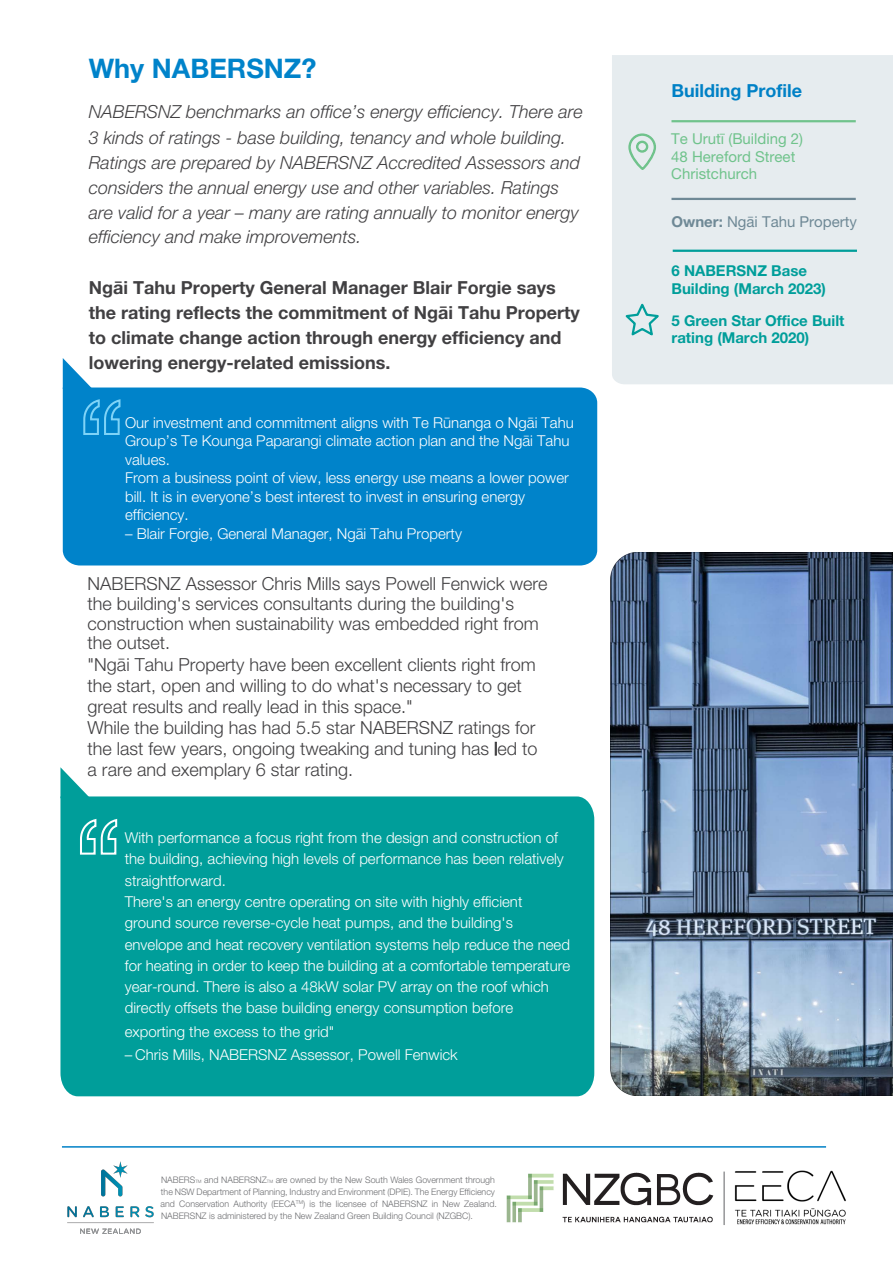
<style>
.page{position:relative;width:893px;height:1263px;background:#fff}
.page>*{position:absolute;margin:0;border:0;box-sizing:border-box;transform-origin:0 0}
.t1{font:700 27px "Helvetica Neue LT Pro";color:#0083ca}
.t2{font:300 18px/20.7px "Helvetica Neue LT Pro";color:#414042}
.t3{font:italic 300 18px/24.9px "Helvetica Neue LT Pro";color:#414042}
.t4{font:700 18px/25.2px "Helvetica Neue LT Pro";color:#414042}
.t5{font:700 18px "Helvetica Neue LT Pro";color:#0081c6}
.t6{font:300 15px/21.3px "Helvetica Neue LT Pro";color:#fff}
.t7{font:700 15px/18px "Helvetica Neue LT Pro";color:#009e9a}
.t8{font:15px/17.4px "Helvetica Neue LT Pro";color:#70c38c}
.t9{font:15px "Helvetica Neue LT Pro";color:#6f8996}
.t10{font:300 9px/12px "Helvetica Neue LT Pro";color:#6d6e71}
.s1{font-size:4.5px}
.s2{font-weight:700}
</style>
<div class="page">
<div style="left:60px;top:796px;width:534px;height:300px;background:#009e9a"></div>
<svg style="left:60px;top:767px;width:30px;height:31px"></svg>
<img style="left:610px;top:552px;width:283px;height:543px">
<div style="left:63px;top:387px;width:534px;height:178px;background:#0083ca"></div>
<div style="left:612px;top:55px;width:281px;height:329px;background:#e6ecef"></div>
<hr style="left:671px;top:120px;width:185px;height:2px;background:#70c38c">
<hr style="left:671px;top:198px;width:185px;height:2px;background:#6f8996">
<svg style="left:628px;top:133px;width:29px;height:38px"></svg>
<svg style="left:63px;top:358px;width:30px;height:31px"></svg>
<svg style="left:79px;top:817px;width:39px;height:39px"></svg>
<svg style="left:82px;top:398px;width:40px;height:38px;background:#2097d5"></svg>
<hr style="left:673px;top:250px;width:184px;height:2px;background:#009e9a">
<svg style="left:622px;top:302px;width:41px;height:37px;background:#c1dfe1"></svg>
<hr style="left:62px;top:1146px;width:764px;height:1px;background:#0081c6">
<img style="left:723px;top:1170px;width:123px;height:55px">
<hr style="left:724px;top:1171px;width:1px;height:54px;background:#6d6e71">
<img style="left:68px;top:1161px;width:86px;height:72px">
<img style="left:507px;top:1172px;width:207px;height:51px">
<h1 class="t1" style="left:89px;top:52px;width:229px">Why NABERSNZ?</h1>
<p class="t3" style="left:89px;top:99px;width:495px">NABERSNZ benchmarks an office’s energy efficiency. There are 3 kinds of ratings - base building, tenancy and whole building.<br>Ratings are prepared by NABERSNZ Accredited Assessors and considers the annual energy use and other variables. Ratings are valid for a year – many are rating annually to monitor energy efficiency and make improvements.</p>
<p class="t4" style="left:89px;top:274px;width:492px">Ngāi Tahu Property General Manager Blair Forgie says the rating reflects the commitment of Ngāi Tahu Property to climate change action through energy efficiency and lowering energy-related emissions.</p>
<p class="t6" style="left:125px;top:413px;width:450px;line-height:18.5px">Our investment and commitment aligns with Te Rūnanga o Ngāi Tahu Group’s Te Kounga Paparangi climate action plan and the Ngāi Tahu values.<br>From a business point of view, less energy use means a lower power bill. It is in everyone’s best interest to invest in ensuring energy efficiency.</p>
<p class="t6" style="left:125px;top:523px;width:338px">– Blair Forgie, General Manager, Ngāi Tahu Property</p>
<p class="t2" style="left:88px;top:574px;width:461px">NABERSNZ Assessor Chris Mills says Powell Fenwick were the building's services consultants during the building's construction when sustainability was embedded right from the outset.<br>"Ngāi Tahu Property have been excellent clients right from the start, open and willing to do what's necessary to get great results and really lead in this space."<br>While the building has had 5.5 star NABERSNZ ratings for the last few years, ongoing tweaking and tuning has led to a rare and exemplary 6 star rating.</p>
<p class="t6" style="left:125px;top:827px;width:447px">With performance a focus right from the design and construction of the building, achieving high levels of performance has been relatively straightforward.<br>There's an energy centre operating on site with highly efficient ground source reverse-cycle heat pumps, and the building's envelope and heat recovery ventilation systems help reduce the need for heating in order to keep the building at a comfortable temperature year-round. There is also a 48kW solar PV array on the roof which directly offsets the base building energy consumption before</p>
<p class="t6" style="left:125px;top:1021px;width:211px">exporting the excess to the grid"</p>
<p class="t6" style="left:125px;top:1044px;width:334px">– Chris Mills, NABERSNZ Assessor, Powell Fenwick</p>
<p class="t10" style="left:161px;top:1173px;width:338px">NABERS<span class="s1">TM</span> and NABERSNZ<span class="s1">TM</span> are owned by the New South Wales Government through the NSW Department of Planning, Industry and Environment (DPIE). The Energy Efficiency and Conservation Authority (EECA<sup>TM</sup>) is the licensee of NABERSNZ in New Zealand.<br>NABERSNZ is administered by the New Zealand Green Building Council (NZGBC).</p>
<p class="t5" style="left:671px;top:79px;width:132px">Building Profile</p>
<p class="t8" style="left:671px;top:130px;width:133px">Te Urutī (Building 2)<br>48 Hereford Street<br>Christchurch</p>
<p class="t9" style="left:671px;top:212px;width:187px"><span class="s2">Owner:</span> Ngāi Tahu Property</p>
<p class="t7" style="left:671px;top:261px;width:156px">6 NABERSNZ Base<br>Building (March 2023)</p>
<p class="t7" style="left:671px;top:312px;width:175px;line-height:17px">5 Green Star Office Built rating (March 2020)</p>
</div>
